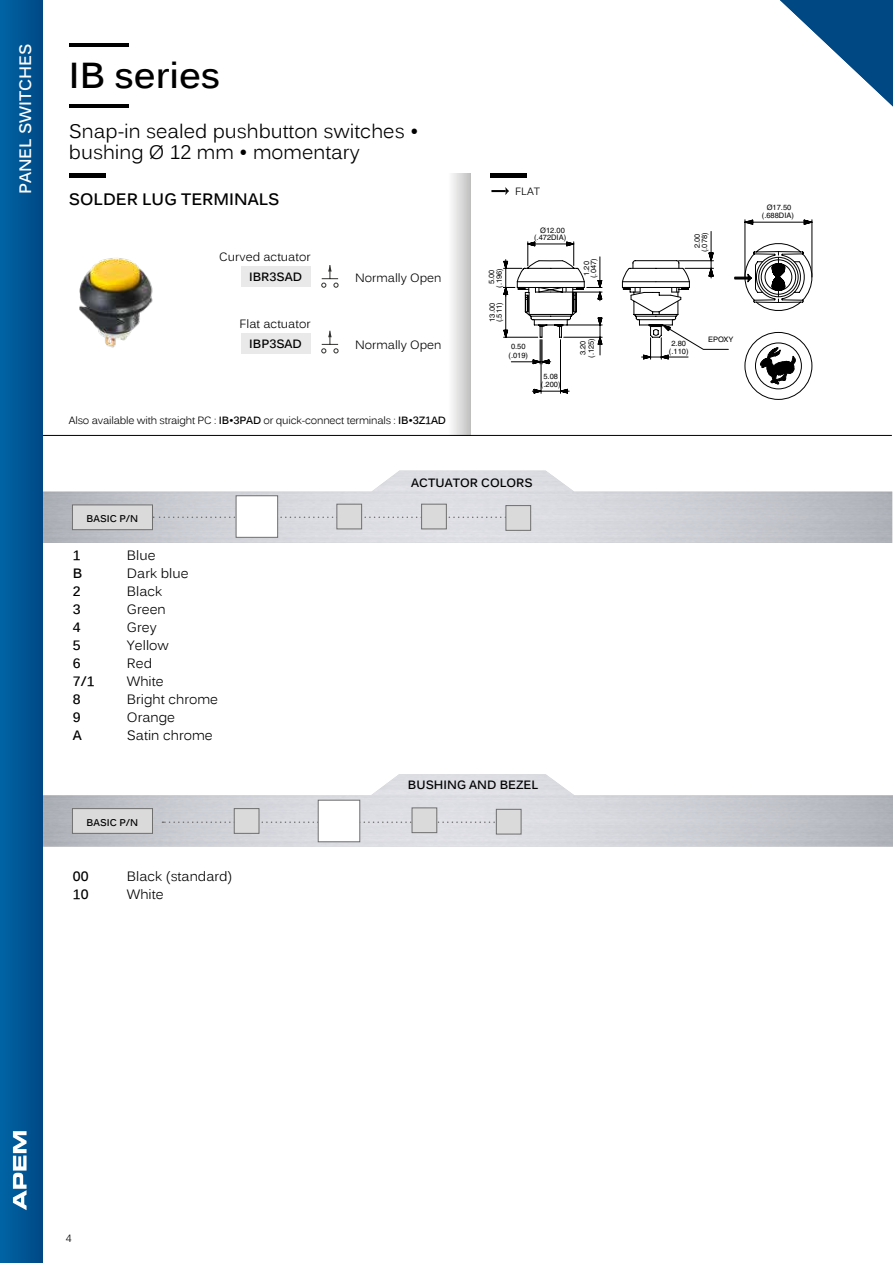
<style>
.page{position:relative;width:893px;height:1263px;background:#fff}
.page>*{position:absolute;margin:0;border:0;box-sizing:border-box;transform-origin:0 0}
.t1{font:700 36px "Kalinga";color:#000}
.t2{font:19.5px/21px "Kalinga";color:#000}
.t3{font:700 16.5px "Kalinga";color:#000}
.t4{font:700 16.5px "Kalinga";color:#fff}
.t5{font:13.5px "Kalinga";color:#000}
.t6{font:700 13.5px "Kalinga";color:#000}
.t7{font:12px "Kalinga";color:#000}
.t8{font:700 12px "Kalinga";color:#000}
.t9{font:10.5px "Kalinga";letter-spacing:-.02em;color:#000}
.t10{font:700 9.75px "Kalinga";color:#000}
.t11{font:7.5px/8.2px "Helvetica";color:#000;text-align:center}
.s1{font-weight:700}
</style>
<div class="page">
<svg style="left:780px;top:0;width:113px;height:106px"></svg>
<img style="left:79px;top:258px;width:74px;height:90px">
<div style="left:69px;top:173px;width:36px;height:5px;background:#000"></div>
<div style="left:491px;top:173px;width:36px;height:5px;background:#000"></div>
<svg style="left:491px;top:187px;width:18px;height:8px"></svg>
<svg style="left:503px;top:219px;width:309px;height:181px"></svg>
<svg style="left:448px;top:173px;width:23px;height:262px"></svg>
<div style="left:241px;top:266px;width:70px;height:20px;background:#e9e9e9"></div>
<div style="left:241px;top:334px;width:70px;height:20px;background:#e9e9e9"></div>
<svg style="left:321px;top:265px;width:17px;height:23px"></svg>
<svg style="left:321px;top:331px;width:17px;height:22px"></svg>
<img style="left:42px;top:774px;width:851px;height:73px">
<svg style="left:162px;top:821px;width:334px;height:2px"></svg>
<div style="left:72px;top:808px;width:80px;height:25px;background:#dadada"></div>
<div style="left:72px;top:808px;width:81px;height:26px;border:1px solid #706f6f"></div>
<svg style="left:153px;top:516px;width:352px;height:2px"></svg>
<div style="left:72px;top:505px;width:80px;height:25px;background:#dadada"></div>
<div style="left:72px;top:504px;width:81px;height:26px;border:1px solid #706f6f"></div>
<hr style="left:0;top:435px;width:892px;height:1px;background:#000">
<hr style="left:69px;top:104px;width:59px;height:3px;background:#000">
<hr style="left:69px;top:43px;width:59px;height:4px;background:#000">
<div style="left:336px;top:504px;width:26px;height:25px;background:#dadada;border:1px solid #706f6f"></div>
<div style="left:236px;top:495px;width:42px;height:43px;background:#fff;border:1px solid #706f6f"></div>
<div style="left:421px;top:504px;width:26px;height:25px;background:#dadada;border:1px solid #706f6f"></div>
<div style="left:505px;top:505px;width:26px;height:26px;background:#dadada;border:1px solid #706f6f"></div>
<div style="left:234px;top:808px;width:25px;height:26px;background:#dadada;border:1px solid #706f6f"></div>
<div style="left:318px;top:800px;width:42px;height:42px;background:#fff;border:1px solid #706f6f"></div>
<div style="left:412px;top:807px;width:25px;height:26px;background:#dadada;border:1px solid #706f6f"></div>
<div style="left:496px;top:809px;width:25px;height:25px;background:#dadada;border:1px solid #706f6f"></div>
<div style="left:0;top:0;width:42px;height:1263px;background:linear-gradient(to right,#0064a5,#004986)"></div>
<svg style="left:13px;top:1131px;width:14px;height:79px"></svg>
<h3 class="t4" style="left:15px;top:194px;width:152px;rotate:-90deg">PANEL SWITCHES</h3>
<h1 class="t1" style="left:69px;top:52px;width:153px">IB series</h1>
<h2 class="t2" style="left:69px;top:123px;width:351px">Snap-in sealed pushbutton switches • bushing Ø 12 mm • momentary</h2>
<h3 class="t3" style="left:69px;top:188px;width:212px">SOLDER LUG TERMINALS</h3>
<h3 class="t7" style="left:219px;top:249px;width:93px">Curved actuator</h3>
<h3 class="t8" style="left:249px;top:269px;width:54px">IBR3SAD</h3>
<h3 class="t7" style="left:239px;top:316px;width:73px">Flat actuator</h3>
<h3 class="t8" style="left:249px;top:336px;width:54px">IBP3SAD</h3>
<h3 class="t7" style="left:355px;top:270px;width:88px">Normally Open</h3>
<h3 class="t7" style="left:355px;top:337px;width:88px">Normally Open</h3>
<h3 class="t9" style="left:69px;top:413px;width:379px">Also available with straight PC : <span class="s1">IB•3PAD</span> or quick-connect terminals : <span class="s1">IB•3Z1AD</span></h3>
<h3 class="t9" style="left:515px;top:185px;width:26px">FLAT</h3>
<p class="t11" style="left:495px;top:288px;width:21px;rotate:-90deg">(.196)</p>
<p class="t11" style="left:487px;top:284px;width:16px;rotate:-90deg">5.00</p>
<p class="t11" style="left:488px;top:322px;width:21px;line-height:7.2px;text-align:left;rotate:-90deg">13.00 (.511)</p>
<p class="t11" style="left:540px;top:226px;width:26px">Ø12.00</p>
<p class="t11" style="left:534px;top:233px;width:34px">(.472DIA)</p>
<p class="t11" style="left:589px;top:278px;width:21px;rotate:-90deg">(.047)</p>
<p class="t11" style="left:582px;top:276px;width:16px;rotate:-90deg">1.20</p>
<p class="t11" style="left:508px;top:342px;width:21px">0.50 (.019)</p>
<p class="t11" style="left:587px;top:358px;width:21px;rotate:-90deg">(.125)</p>
<p class="t11" style="left:579px;top:355px;width:16px;rotate:-90deg">3.20</p>
<p class="t11" style="left:543px;top:372px;width:16px">5.08</p>
<p class="t11" style="left:541px;top:380px;width:21px">(.200)</p>
<h3 class="t10" style="left:87px;top:512px;width:53px">BASIC P/N</h3>
<h3 class="t6" style="left:73px;top:546px;width:9px">1</h3>
<h3 class="t5" style="left:127px;top:546px;width:30px">Blue</h3>
<h3 class="t6" style="left:73px;top:564px;width:11px">B</h3>
<h3 class="t5" style="left:127px;top:564px;width:63px">Dark blue</h3>
<h3 class="t6" style="left:73px;top:582px;width:9px">2</h3>
<h3 class="t5" style="left:127px;top:582px;width:37px">Black</h3>
<h3 class="t6" style="left:73px;top:600px;width:9px">3</h3>
<h3 class="t5" style="left:127px;top:600px;width:40px">Green</h3>
<h3 class="t6" style="left:73px;top:618px;width:9px">4</h3>
<h3 class="t5" style="left:127px;top:618px;width:31px">Grey</h3>
<h3 class="t6" style="left:73px;top:636px;width:9px">5</h3>
<h3 class="t5" style="left:127px;top:636px;width:43px">Yellow</h3>
<h3 class="t6" style="left:73px;top:654px;width:9px">6</h3>
<h3 class="t5" style="left:127px;top:654px;width:27px">Red</h3>
<h3 class="t6" style="left:73px;top:672px;width:23px">7/1</h3>
<h3 class="t5" style="left:127px;top:672px;width:38px">White</h3>
<h3 class="t6" style="left:73px;top:690px;width:9px">8</h3>
<h3 class="t5" style="left:127px;top:690px;width:93px">Bright chrome</h3>
<h3 class="t6" style="left:73px;top:708px;width:9px">9</h3>
<h3 class="t5" style="left:127px;top:708px;width:50px">Orange</h3>
<h3 class="t6" style="left:73px;top:726px;width:11px">A</h3>
<h3 class="t5" style="left:127px;top:726px;width:87px">Satin chrome</h3>
<h3 class="t10" style="left:87px;top:816px;width:53px">BASIC P/N</h3>
<h3 class="t6" style="left:73px;top:867px;width:17px">00</h3>
<h3 class="t5" style="left:127px;top:867px;width:107px">Black (standard)</h3>
<h3 class="t6" style="left:73px;top:885px;width:17px">10</h3>
<h3 class="t5" style="left:127px;top:885px;width:38px">White</h3>
<h3 class="t8" style="left:411px;top:475px;width:123px">ACTUATOR COLORS</h3>
<h3 class="t8" style="left:408px;top:777px;width:132px">BUSHING AND BEZEL</h3>
<p class="t11" style="left:693px;top:252px;width:21px;line-height:7.5px;rotate:-90deg">2.00 (.078)</p>
<p class="t11" style="left:762px;top:203px;width:34px">Ø17.50 (.688DIA)</p>
<p class="t11" style="left:669px;top:339px;width:21px">2.80 (.110)</p>
<p class="t11" style="left:708px;top:336px;width:27px">EPOXY</p>
<h3 class="t9" style="left:66px;top:1231px;width:7px">4</h3>
</div>
